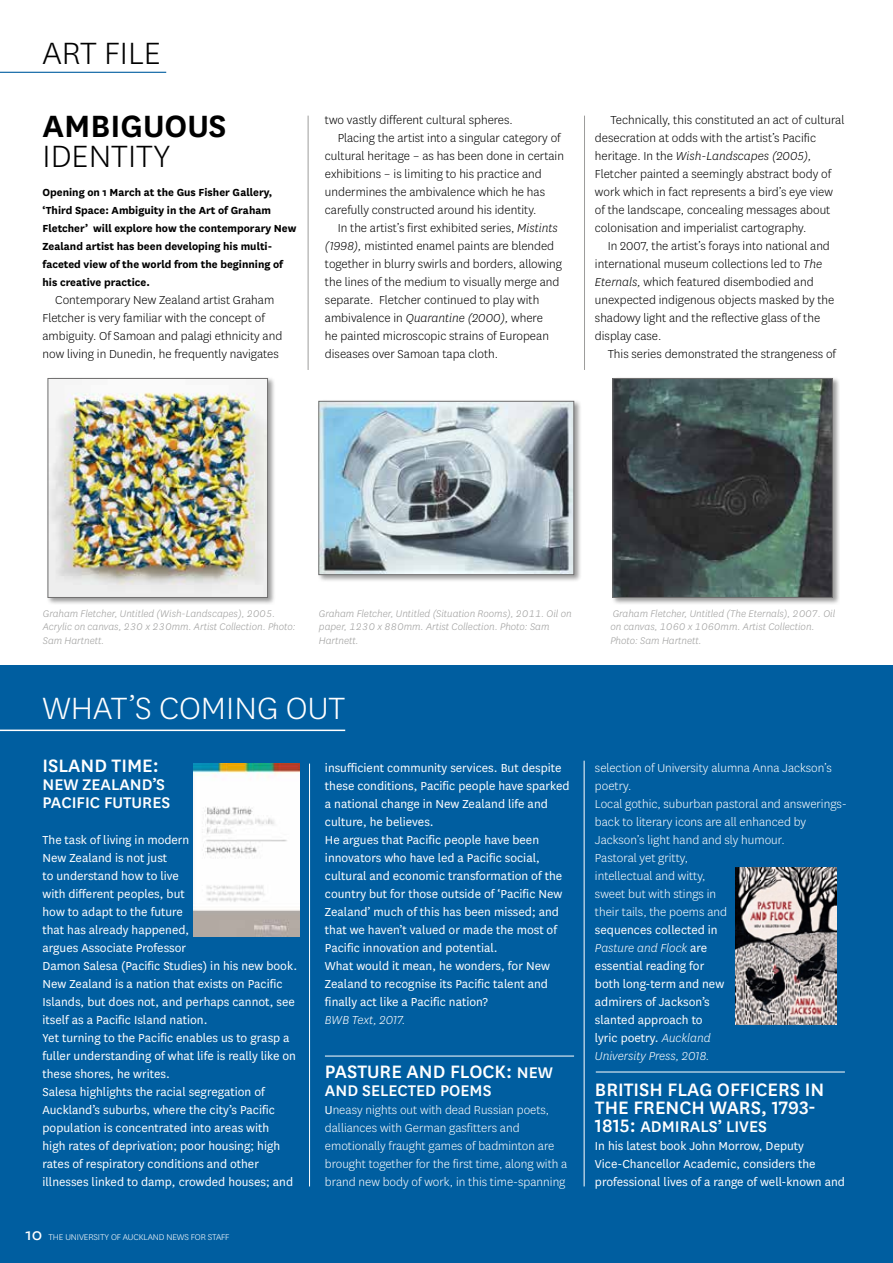
<style>
.page{position:relative;width:893px;height:1263px;background:#fff}
.page>*{position:absolute;margin:0;border:0;box-sizing:border-box;transform-origin:0 0}
.t1{font:300 36px "National";color:#000}
.t2{font:300 36px "National";color:#fff}
.t3{font:600 36px "National";color:#000}
.t4{font:500 21px/18px "National";color:#fff}
.t5{font:500 18px/18px "National";color:#fff}
.t6{font:13.5px/18px "National";color:#fff}
.t7{font:300 13.5px/18px "National";color:#000}
.t8{font:300 13.5px/18px "National";color:#fff}
.t9{font:italic 300 13.5px "National";letter-spacing:-.005em;color:#fff}
.t10{font:700 12px/18px "National";color:#000}
.t11{font:italic 300 11.25px/13.5px "National";color:#9d9d9c}
.t12{font:300 9.75px "National";letter-spacing:-.01em;color:#fff}
.s1{font-style:italic}
.s2{font-weight:400;font-size:18px}
.s3{font-size:18px}
.s4{font-weight:400}
.s5{font-weight:300;font-style:italic}
.s6{font-size:21px}
</style>
<div class="page">
<hr style="left:0;top:72px;width:166px;height:1px;background:#005ea0">
<div style="left:0;top:665px;width:893px;height:598px;background:#005ea0"></div>
<hr style="left:309px;top:763px;width:1px;height:423px;background:#fff">
<hr style="left:584px;top:761px;width:1px;height:425px;background:#fff">
<hr style="left:0;top:729px;width:345px;height:2px;background:#fff">
<hr style="left:584px;top:116px;width:1px;height:254px;background:#9d9d9c">
<hr style="left:308px;top:116px;width:1px;height:254px;background:#9d9d9c">
<img style="left:194px;top:763px;width:105px;height:173px">
<img style="left:736px;top:867px;width:101px;height:158px">
<hr style="left:325px;top:1056px;width:249px;height:1px;background:#fff">
<hr style="left:596px;top:1071px;width:249px;height:1px;background:#fff">
<div style="left:611px;top:376px;width:229px;height:229px;background:#000;opacity:.4"></div>
<img style="left:614px;top:380px;width:217px;height:216px">
<div style="left:612px;top:378px;width:221px;height:220px;border:1px solid #706f6f"></div>
<div style="left:46px;top:376px;width:229px;height:229px;background:#000;opacity:.4"></div>
<img style="left:50px;top:380px;width:216px;height:216px">
<div style="left:48px;top:378px;width:220px;height:220px;border:1px solid #706f6f"></div>
<div style="left:317px;top:399px;width:265px;height:183px;background:#000;opacity:.4"></div>
<img style="left:320px;top:403px;width:252px;height:170px">
<div style="left:318px;top:401px;width:256px;height:174px;border:1px solid #706f6f"></div>
<h1 class="t1" style="left:43px;top:31px;width:120px">ART FILE</h1>
<h1 class="t3" style="left:43px;top:101px;width:186px">AMBIGUOUS</h1>
<h1 class="t1" style="left:43px;top:134px;width:129px">IDENTITY</h1>
<p class="t10" style="left:43px;top:183px;width:255px">Opening on 1 March at the Gus Fisher Gallery, ‘Third Space: Ambiguity in the Art of Graham Fletcher’ will explore how the contemporary New Zealand artist has been developing his multi&shy;faceted view of the world from the beginning of his creative practice.</p>
<p class="t7" style="left:43px;top:291px;width:241px;text-indent:13px">Contemporary New Zealand artist Graham Fletcher is very familiar with the concept of ambiguity. Of Samoan and palagi ethnicity and now living in Dunedin, he frequently navigates</p>
<p class="t7" style="left:325px;top:111px;width:189px">two vastly different cultural spheres.</p>
<p class="t7" style="left:338px;top:129px;width:225px">Placing the artist into a singular category of</p>
<p class="t7" style="left:325px;top:147px;width:241px">cultural heritage – as has been done in certain</p>
<p class="t7" style="left:325px;top:165px;width:218px">exhibitions – is limiting to his practice and</p>
<p class="t7" style="left:325px;top:183px;width:222px">undermines the ambivalence which he has</p>
<p class="t7" style="left:325px;top:201px;width:213px">carefully constructed around his identity.</p>
<p class="t7" style="left:338px;top:219px;width:221px">In the artist’s first exhibited series, <span class="s1">Mistints</span></p>
<p class="t7" style="left:325px;top:237px;width:231px"><span class="s1">(1998),</span> mistinted enamel paints are blended</p>
<p class="t7" style="left:325px;top:255px;width:239px">together in blurry swirls and borders, allowing</p>
<p class="t7" style="left:325px;top:273px;width:236px">the lines of the medium to visually merge and</p>
<p class="t7" style="left:325px;top:291px;width:216px">separate. Fletcher continued to play with</p>
<p class="t7" style="left:325px;top:309px;width:219px">ambivalence in <span class="s1">Quarantine (2000),</span> where</p>
<p class="t7" style="left:325px;top:327px;width:226px">he painted microscopic strains of European</p>
<p class="t7" style="left:325px;top:345px;width:175px">diseases over Samoan tapa cloth.</p>
<p class="t7" style="left:595px;top:111px;width:251px;text-indent:16px">Technically, this constituted an act of cultural desecration at odds with the artist’s Pacific heritage. In the <span class="s1">Wish-Landscapes (2005), </span>Fletcher painted a seemingly abstract body of work which in fact represents a bird’s eye view of the landscape, concealing messages about colonisation and imperialist cartography.</p>
<p class="t7" style="left:595px;top:237px;width:241px;text-indent:13px">In 2007, the artist’s forays into national and international museum collections led to <span class="s1">The Eternals,</span> which featured disembodied and unexpected indigenous objects masked by the shadowy light and the reflective glass of the display case.</p>
<p class="t7" style="left:608px;top:345px;width:230px">This series demonstrated the strangeness of</p>
<p class="t11" style="left:43px;top:606px;width:254px">Graham Fletcher, Untitled (Wish-Landscapes), 2005.<br>Acrylic on canvas, 230 x 230mm. Artist Collection. Photo:<br>Sam Hartnett.</p>
<p class="t11" style="left:319px;top:606px;width:254px">Graham Fletcher, Untitled (Situation Rooms), 2011. Oil on paper, 1230 x 880mm. Artist Collection. Photo: Sam<br>Hartnett.</p>
<h1 class="t2" style="left:43px;top:686px;width:304px">WHAT’S COMING OUT</h1>
<h2 class="t4" style="left:43px;top:756px;width:118px">ISLAND TIME:</h2>
<h3 class="t5" style="left:43px;top:775px;width:129px">NEW ZEALAND’S<br>PACIFIC FUTURES</h3>
<p class="t6" style="left:43px;top:831px;width:256px">The task of living in modern<br>New Zealand is not just<br>to understand how to live<br>with different peoples, but<br>how to adapt to the future<br>that has already happened,<br>argues Associate Professor<br>Damon Salesa (Pacific Studies) in his new book.<br>New Zealand is a nation that exists on Pacific Islands, but does not, and perhaps cannot, see itself as a Pacific Island nation.<br>Yet turning to the Pacific enables us to grasp a fuller understanding of what life is really like on these shores, he writes.<br>Salesa highlights the racial segregation of Auckland’s suburbs, where the city’s Pacific population is concentrated into areas with<br>high rates of deprivation; poor housing; high rates of respiratory conditions and other illnesses linked to damp, crowded houses; and</p>
<p class="t12" style="left:26px;top:1231px;width:205px"><span class="s2">10</span> THE UNIVERSITY OF AUCKLAND NEWS FOR STAFF</p>
<p class="t6" style="left:325px;top:758px;width:246px">insufficient community services. But despite these conditions, Pacific people have sparked a national change in New Zealand life and culture, he believes.<br>He argues that Pacific people have been innovators who have led a Pacific social, cultural and economic transformation of the country but for those outside of ‘Pacific New Zealand’ much of this has been missed; and that we haven’t valued or made the most of Pacific innovation and potential.<br>What would it mean, he wonders, for New Zealand to recognise its Pacific talent and finally act like a Pacific nation?</p>
<p class="t9" style="left:325px;top:1012px;width:82px">BWB Text, 2017.</p>
<h2 class="t4" style="left:325px;top:1062px;width:230px">PASTURE AND FLOCK: <span class="s3">NEW</span></h2>
<h3 class="t5" style="left:325px;top:1081px;width:168px">AND SELECTED POEMS</h3>
<p class="t8" style="left:325px;top:1101px;width:244px"><span class="s4">U</span>neasy nights out with dead Russian poets, dalliances with German gasfitters and emotionally fraught games of badminton are brought together for the first time, along with a brand new body of work, in this time-spanning</p>
<p class="t11" style="left:610px;top:606px;width:226px">Graham Fletcher, Untitled (The Eternals), 2007. Oil on canvas, 1060 x 1060mm. Artist Collection.<br>Photo: Sam Hartnett.</p>
<p class="t8" style="left:595px;top:759px;width:253px">selection of University alumna Anna Jackson’s poetry.<br>Local gothic, suburban pastoral and answerings&shy;back to literary icons are all enhanced by<br>Jackson’s light hand and sly humour.<br>Pastoral yet gritty,<br>intellectual and witty,<br>sweet but with stings in<br>their tails, the poems and</p>
<p class="t6" style="left:595px;top:921px;width:131px">sequences collected in<br><span class="s5">Pasture and Flock</span> are essential reading for both long-term and new admirers of Jackson’s slanted approach to lyric poetry. <span class="s5">Auckland<br>University Press, 2018.</span></p>
<h2 class="t4" style="left:595px;top:1080px;width:231px">BRITISH FLAG OFFICERS IN<br>THE FRENCH WARS, 1793-</h2>
<h3 class="t5" style="left:595px;top:1117px;width:174px"><span class="s6">1815:</span> ADMIRALS’ LIVES</h3>
<p class="t6" style="left:595px;top:1137px;width:251px">In his latest book John Morrow, Deputy<br>Vice-Chancellor Academic, considers the professional lives of a range of well-known and</p>
</div>
